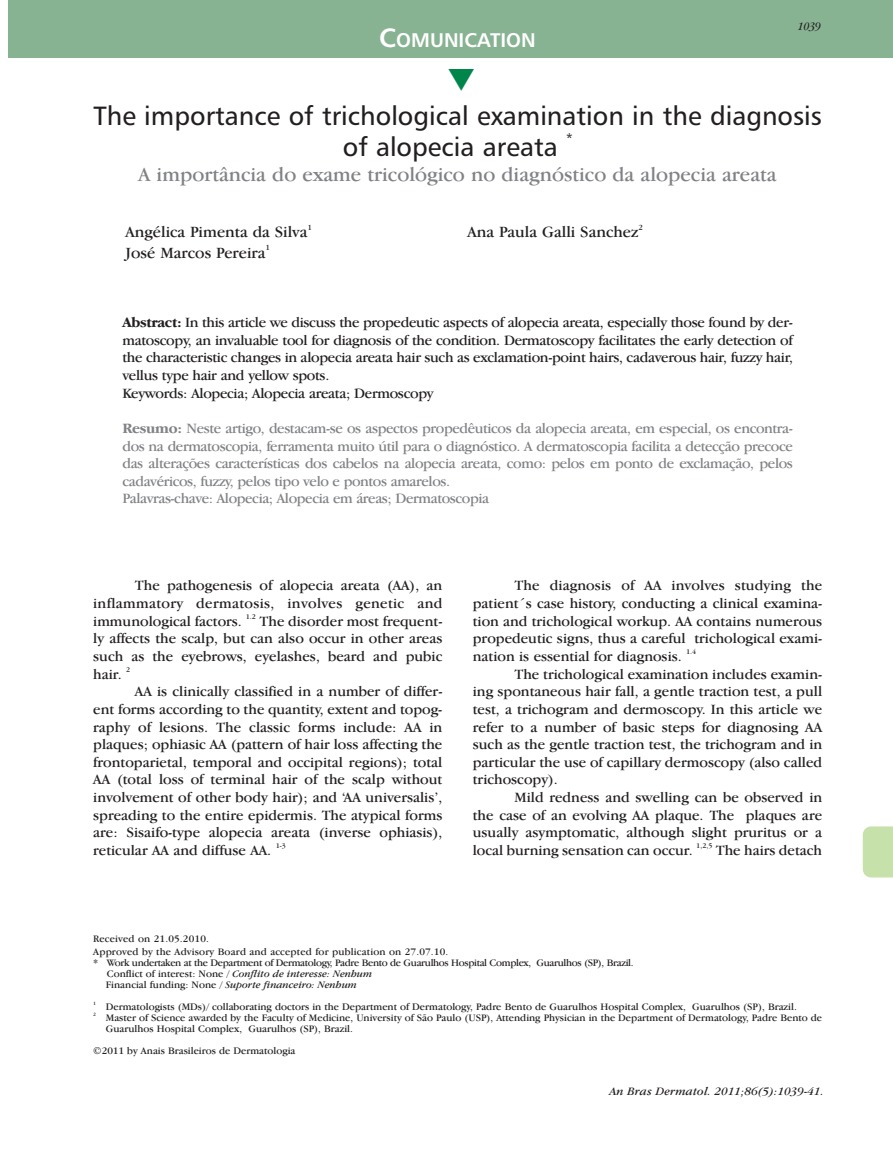
<style>
.page{position:relative;width:893px;height:1160px;background:#fff}
.page>*{position:absolute;margin:0;border:0;box-sizing:border-box;transform-origin:0 0}
.t1{font:26.4px/30.9px "Humanist 777 BT Roman B";color:#231f20;text-align:center}
.t2{font:20.55px "Garamond IT Cby BT";color:#808285}
.t3{font:19.8px "Humanist 777 BT Bold B";color:#fff}
.t4{font:16.2px "Garamond IT Cby BT";color:#231f20}
.t5{font:14.7px/17.7px "Garamond IT Cby BT";letter-spacing:-.02em;color:#231f20;text-align:justify}
.t6{font:14.7px/17.7px "Garamond IT Cby BT";letter-spacing:-.025em;color:#808285}
.t7{font:14.7px "Garamond IT Cby BT";color:#231f20}
.t8{font:13.2px "Humanist 777 BT Roman B";color:#231f20}
.t9{font:italic 11.7px "Garamond IT Cby BT";letter-spacing:.015em;color:#231f20}
.t10{font:italic 11.7px "Garamond IT Cby BT";letter-spacing:.015em;color:#231f20;scale:.9 1}
.t11{font:10.35px/12.3px "Garamond IT Cby BT";color:#231f20}
.t12{font:10.35px/10.9px "Garamond IT Cby BT";letter-spacing:-.035em;color:#231f20}
.t13{font:8.1px "Garamond IT Cby BT";color:#231f20}
.t14{font:7.35px "Garamond IT Cby BT";color:#231f20}
.t15{font:5.1px "Garamond IT Cby BT";color:#231f20}
.s1{font-size:26.4px}
.s2{font-weight:700}
.s3{font-style:italic}
</style>
<div class="page">
<div style="left:9px;top:0;width:883px;height:58px;background:#87b392"></div>
<div style="left:862px;top:826px;width:30px;height:51px;background:#c7e1ab"></div>
<h3 class="t3" style="left:379px;top:32px;width:158px"><span class="s1">C</span>OMUNICATION</h3>
<p class="t10" style="left:797px;top:21px;width:27px">1039</p>
<h1 class="t1" style="left:93px;top:103px;width:729px">The importance of trichological examination in the diagnosis of alopecia areata</h1>
<p class="t8" style="left:565px;top:133px;width:8px">*</p>
<h2 class="t2" style="left:138px;top:167px;width:639px">A importância do exame tricológico no diagnóstico da alopecia areata</h2>
<p class="t4" style="left:125px;top:226px;width:183px">Angélica Pimenta da Silva</p>
<p class="t13" style="left:307px;top:224px;width:6px">1</p>
<p class="t4" style="left:467px;top:226px;width:172px">Ana Paula Galli Sanchez</p>
<p class="t13" style="left:638px;top:224px;width:6px">2</p>
<p class="t4" style="left:125px;top:246px;width:141px">José Marcos Pereira</p>
<p class="t13" style="left:265px;top:245px;width:6px">1</p>
<p class="t5" style="left:122px;top:315px;width:672px;text-align:left"><span class="s2">Abstract:</span> In this article we discuss the propedeutic aspects of alopecia areata, especially those found by der&shy;matoscopy, an invaluable tool for diagnosis of the condition. Dermatoscopy facilitates the early detection of the characteristic changes in alopecia areata hair such as exclamation-point hairs, cadaverous hair, fuzzy hair, vellus type hair and yellow spots.<br>Keywords: Alopecia; Alopecia areata; Dermoscopy</p>
<p class="t6" style="left:122px;top:421px;width:671px"><span class="s2">Resumo:</span> Neste artigo, destacam-se os aspectos propedêuticos da alopecia areata, em especial, os encontra&shy;dos na dermatoscopia, ferramenta muito útil para o diagnóstico. A dermatoscopia facilita a detecção precoce das alterações características dos cabelos na alopecia areata, como: pelos em ponto de exclamação, pelos cadavéricos, fuzzy, pelos tipo velo e pontos amarelos.<br>Palavras-chave: Alopecia; Alopecia em áreas; Dermatoscopia</p>
<p class="t5" style="left:93px;top:578px;width:350px;text-indent:42px">The pathogenesis of alopecia areata (AA), an inflammatory dermatosis, involves genetic and immunological factors.</p>
<p class="t14" style="left:246px;top:614px;width:12px">1.2</p>
<p class="t5" style="left:93px;top:613px;width:350px;text-indent:166px">The disorder most frequent&shy;ly affects the scalp, but can also occur in other areas such as the eyebrows, eyelashes, beard and pubic hair.</p>
<p class="t14" style="left:126px;top:667px;width:6px">2</p>
<p class="t5" style="left:93px;top:684px;width:350px;text-indent:42px">AA is clinically classified in a number of differ&shy;ent forms according to the quantity, extent and topog&shy;raphy of lesions. The classic forms include: AA in plaques; ophiasic AA (pattern of hair loss affecting the frontoparietal, temporal and occipital regions); total AA (total loss of terminal hair of the scalp without involvement of other body hair); and ‘AA universalis’, spreading to the entire epidermis. The atypical forms are: Sisaifo-type alopecia areata (inverse ophiasis), reticular AA and diffuse AA.</p>
<p class="t14" style="left:275px;top:843px;width:12px">1-3</p>
<p class="t5" style="left:472px;top:578px;width:350px;text-indent:42px">The diagnosis of AA involves studying the patient´s case history, conducting a clinical examina&shy;tion and trichological workup. AA contains numerous propedeutic signs, thus a careful trichological exami&shy;nation is essential for diagnosis.</p>
<p class="t14" style="left:686px;top:649px;width:12px">1.4</p>
<p class="t5" style="left:472px;top:666px;width:351px;text-indent:42px">The trichological examination includes examin&shy;ing spontaneous hair fall, a gentle traction test, a pull test, a trichogram and dermoscopy. In this article we refer to a number of basic steps for diagnosing AA such as the gentle traction test, the trichogram and in particular the use of capillary dermoscopy (also called trichoscopy).</p>
<p class="t5" style="left:472px;top:790px;width:351px;text-indent:42px">Mild redness and swelling can be observed in the case of an evolving AA plaque. The plaques are usually asymptomatic, although slight pruritus or a local burning sensation can occur.</p>
<p class="t14" style="left:696px;top:843px;width:18px">1,2,5</p>
<p class="t7" style="left:715px;top:845px;width:108px">The hairs detach</p>
<p class="t11" style="left:93px;top:934px;width:356px">Received on 21.05.2010.<br>Approved by the Advisory Board and accepted for publication on 27.07.10.</p>
<p class="t12" style="left:106px;top:958px;width:529px;text-indent:-13px">* Work undertaken at the Department of Dermatology, Padre Bento de Guarulhos Hospital Complex, Guarulhos (SP), Brazil.<br>Conflict of interest: None / <span class="s3">Conflito de interesse: Nenhum<br></span>Financial funding: None / <span class="s3">Suporte financeiro: Nenhum</span></p>
<p class="t15" style="left:93px;top:1002px;width:4px">1</p>
<p class="t11" style="left:106px;top:1001px;width:692px">Dermatologists (MDs)/ collaborating doctors in the Department of Dermatology, Padre Bento de Guarulhos Hospital Complex, Guarulhos (SP), Brazil.</p>
<p class="t15" style="left:93px;top:1013px;width:4px">2</p>
<p class="t11" style="left:106px;top:1013px;width:717px;line-height:10.9px">Master of Science awarded by the Faculty of Medicine, University of São Paulo (USP), Attending Physician in the Department of Dermatology, Padre Bento de<br>Guarulhos Hospital Complex, Guarulhos (SP), Brazil.</p>
<p class="t11" style="left:93px;top:1045px;width:203px">©2011 by Anais Brasileiros de Dermatologia</p>
<p class="t9" style="left:609px;top:1086px;width:216px">An Bras Dermatol. 2011;86(5):1039-41.</p>
</div>
